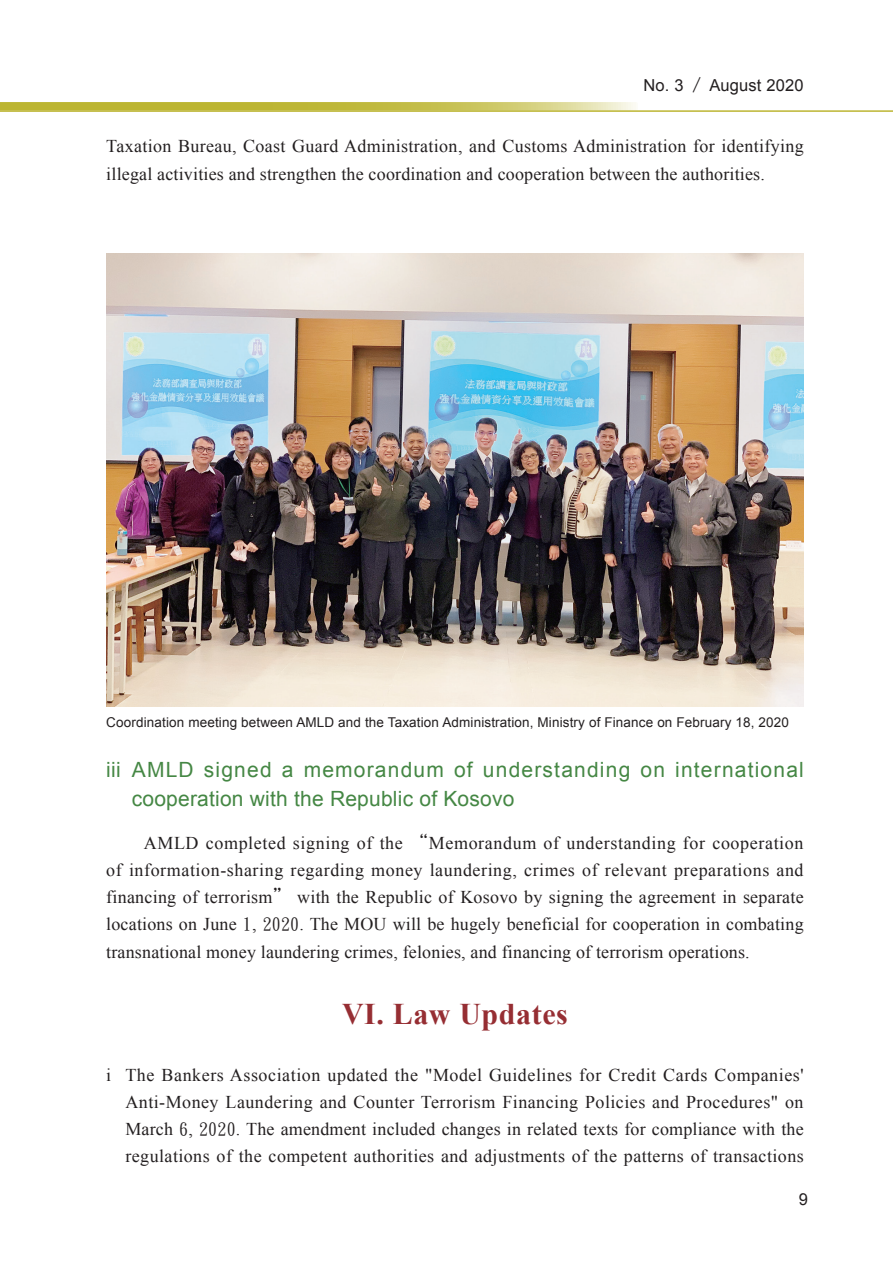
<style>
.page{position:relative;width:893px;height:1263px;background:#fff}
.page>*{position:absolute;margin:0;border:0;box-sizing:border-box;transform-origin:0 0}
.t1{font:700 30px "Times New Roman";letter-spacing:.02em;color:#962e33}
.t2{font:21px/28.5px "Arial";letter-spacing:.055em;color:#458744}
.t3{font:18px/27.3px "Times New Roman";letter-spacing:.01em;color:#231f20;text-align:justify}
.t4{font:16.5px "Arial";letter-spacing:.01em;color:#231f20}
.t5{font:13.5px "Arial";letter-spacing:.01em;color:#231f20}
.s1{font-family:"Lin Gothic";font-weight:500}
.s2{font-family:"Inn Ming";font-weight:500}
.s3{font-family:"DF Kai Shu SB Estd BF"}
</style>
<div class="page">
<hr style="left:0;top:110px;width:893px;height:2px;background:#bcb531">
<svg style="left:0;top:102px;width:638px;height:9px;background:#c6c153"></svg>
<img style="left:106px;top:253px;width:698px;height:453px">
<p class="t4" style="left:644px;top:75px;width:162px">No. 3 <span class="s1">∕</span> August 2020</p>
<p class="t3" style="left:106px;top:132px;width:699px;line-height:27.9px">Taxation Bureau, Coast Guard Administration, and Customs Administration for identifying illegal activities and strengthen the coordination and cooperation between the authorities.</p>
<p class="t5" style="left:106px;top:714px;width:684px">Coordination meeting between AMLD and the Taxation Administration, Ministry of Finance on February 18, 2020</p>
<p class="t2" style="left:132px;top:756px;width:674px;text-indent:-26px">iii AMLD signed a memorandum of understanding on international cooperation with the Republic of Kosovo</p>
<p class="t3" style="left:106px;top:828px;width:699px;text-indent:38px">AMLD completed signing of the <span class="s2">“</span>Memorandum of understanding for cooperation of information-sharing regarding money laundering, crimes of relevant preparations and financing of terrorism<span class="s2">”</span> with the Republic of Kosovo by signing the agreement in separate locations on June <span class="s3">1</span>, <span class="s3">2020</span>. The MOU will be hugely beneficial for cooperation in combating transnational money laundering crimes, felonies, and financing of terrorism operations.</p>
<h1 class="t1" style="left:342px;top:993px;width:227px">VI. Law Updates</h1>
<p class="t3" style="left:125px;top:1060px;width:680px;text-indent:-19px">i The Bankers Association updated the "Model Guidelines for Credit Cards Companies' Anti-Money Laundering and Counter Terrorism Financing Policies and Procedures" on March <span class="s3">6</span>, <span class="s3">2020</span>. The amendment included changes in related texts for compliance with the regulations of the competent authorities and adjustments of the patterns of transactions</p>
<p class="t4" style="left:799px;top:1188px;width:11px">9</p>
</div>
